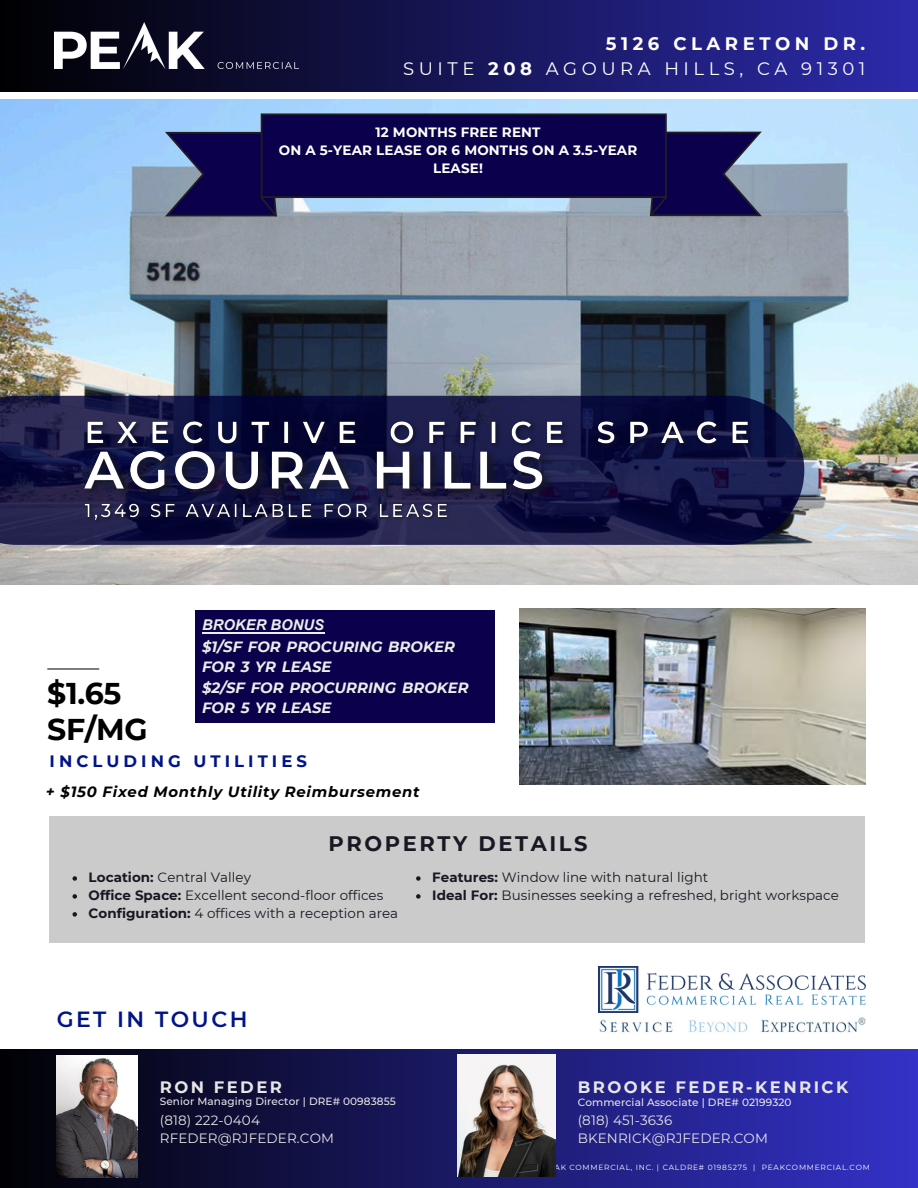
<style>
.page{position:relative;width:918px;height:1188px;background:#fff}
.page>*{position:absolute;margin:0;border:0;box-sizing:border-box;transform-origin:0 0}
.t1{font:700 30px/36px "Montserrat";color:#000}
.t2{font:600 21.9px "Montserrat";letter-spacing:.11em;color:#001489}
.t3{font:700 21px "Montserrat";letter-spacing:.125em;color:#181823}
.t4{font:18px/24.8px "Montserrat";letter-spacing:.25em;color:#fff;text-align:right}
.t5{font:700 16.5px "Montserrat";letter-spacing:.15em;color:#e6e6e6}
.t6{font:700 16.5px "Montserrat";letter-spacing:.245em;color:#001489}
.t7{font:italic 700 14.85px/20.4px "Montserrat";color:#ecece9}
.t8{font:italic 700 14.85px "Montserrat";letter-spacing:.05em;color:#000}
.t9{font:italic 700 14.85px "Arial";color:#ecece9}
.t10{font:13.5px "Montserrat";letter-spacing:.005em;color:#181823}
.t11{font:13.5px "Montserrat";letter-spacing:.01em;color:#e6e6e6}
.t12{font:700 13.5px/18px "Montserrat";letter-spacing:.01em;color:#fff;text-align:center}
.t13{font:500 10.5px "Montserrat";letter-spacing:.01em;color:#e6e6e6}
.t14{font:7.5px "Montserrat";letter-spacing:.1em;color:#fff}
.s1{font-weight:700}
</style>
<div class="page">
<div style="left:0;top:0;width:918px;height:92px;background:linear-gradient(to right,#000001,#2c2aaa)"></div>
<img style="left:54px;top:23px;width:244px;height:46px">
<div style="left:0;top:1049px;width:918px;height:139px;background:linear-gradient(to right,#0d0d0e,#2f2dc3)"></div>
<img style="left:0;top:100px;width:918px;height:485px">
<div style="left:49px;top:816px;width:816px;height:126px;background:#cbcbcb"></div>
<img style="left:520px;top:609px;width:345px;height:175px">
<svg style="left:0;top:396px;width:804px;height:149px"></svg>
<img style="left:599px;top:1017px;width:266px;height:16px">
<img style="left:599px;top:966px;width:266px;height:46px">
<img style="left:82px;top:413px;width:680px;height:41px">
<img style="left:77px;top:438px;width:481px;height:66px">
<img style="left:82px;top:499px;width:377px;height:26px">
<svg style="left:73px;top:876px;width:4px;height:5px"></svg>
<svg style="left:73px;top:894px;width:4px;height:5px"></svg>
<svg style="left:73px;top:912px;width:4px;height:5px"></svg>
<svg style="left:416px;top:876px;width:5px;height:5px"></svg>
<svg style="left:416px;top:894px;width:5px;height:5px"></svg>
<svg style="left:165px;top:113px;width:597px;height:103px"></svg>
<img style="left:57px;top:1056px;width:81px;height:121px">
<img style="left:457px;top:1054px;width:98px;height:123px">
<hr style="left:47px;top:668px;width:52px;height:2px;background:#181823">
<div style="left:195px;top:610px;width:299px;height:113px;background:#0a004b"></div>
<hr style="left:202px;top:632px;width:122px;height:2px;background:#ecece9">
<h3 class="t4" style="left:403px;top:31px;width:464px"><span class="s1">5126 CLARETON DR.<br></span>SUITE <span class="s1">208</span> AGOURA HILLS, CA 91301</h3>
<p class="t12" style="left:279px;top:123px;width:360px">12 MONTHS FREE RENT<br>ON A 5-YEAR LEASE OR 6 MONTHS ON A 3.5-YEAR<br>LEASE!</p>
<p class="t9" style="left:202px;top:615px;width:124px">BROKER BONUS</p>
<p class="t7" style="left:202px;top:636px;width:268px">$1/SF FOR PROCURING BROKER<br>FOR 3 YR LEASE<br>$2/SF FOR PROCURRING BROKER<br>FOR 5 YR LEASE</p>
<p class="t1" style="left:47px;top:676px;width:102px">$1.65<br>SF/MG</p>
<p class="t6" style="left:50px;top:751px;width:259px">INCLUDING UTILITIES</p>
<p class="t8" style="left:46px;top:783px;width:375px">+ $150 Fixed Monthly Utility Reimbursement</p>
<p class="t3" style="left:329px;top:831px;width:260px">PROPERTY DETAILS</p>
<p class="t10" style="left:89px;top:869px;width:164px"><span class="s1">Location:</span> Central Valley</p>
<p class="t10" style="left:89px;top:887px;width:296px"><span class="s1">Office Space:</span> Excellent second-floor offices</p>
<p class="t10" style="left:89px;top:905px;width:311px"><span class="s1">Configuration:</span> 4 offices with a reception area</p>
<p class="t2" style="left:57px;top:1005px;width:192px">GET IN TOUCH</p>
<h4 class="t5" style="left:160px;top:1077px;width:124px">RON FEDER</h4>
<h3 class="t13" style="left:160px;top:1095px;width:238px">Senior Managing Director | DRE# 00983855</h3>
<p class="t11" style="left:160px;top:1112px;width:102px">(818) 222-0404</p>
<p class="t11" style="left:160px;top:1130px;width:176px">RFEDER@RJFEDER.COM</p>
<h6 class="t10" style="left:432px;top:869px;width:278px"><span class="s1">Features:</span> Window line with natural light</h6>
<h6 class="t10" style="left:432px;top:887px;width:408px"><span class="s1">Ideal For:</span> Businesses seeking a refreshed, bright workspace</h6>
<p class="t5" style="left:578px;top:1077px;width:272px">BROOKE FEDER-KENRICK</p>
<p class="t13" style="left:578px;top:1095px;width:215px">Commercial Associate | DRE# 02199320</p>
<p class="t11" style="left:578px;top:1112px;width:96px">(818) 451-3636</p>
<h3 class="t11" style="left:578px;top:1130px;width:192px">BKENRICK@RJFEDER.COM</h3>
<h2 class="t14" style="left:509px;top:1163px;width:362px">© 2024 PEAK COMMERCIAL, INC. | CALDRE# 01985275 | PEAKCOMMERCIAL.COM</h2>
</div>
